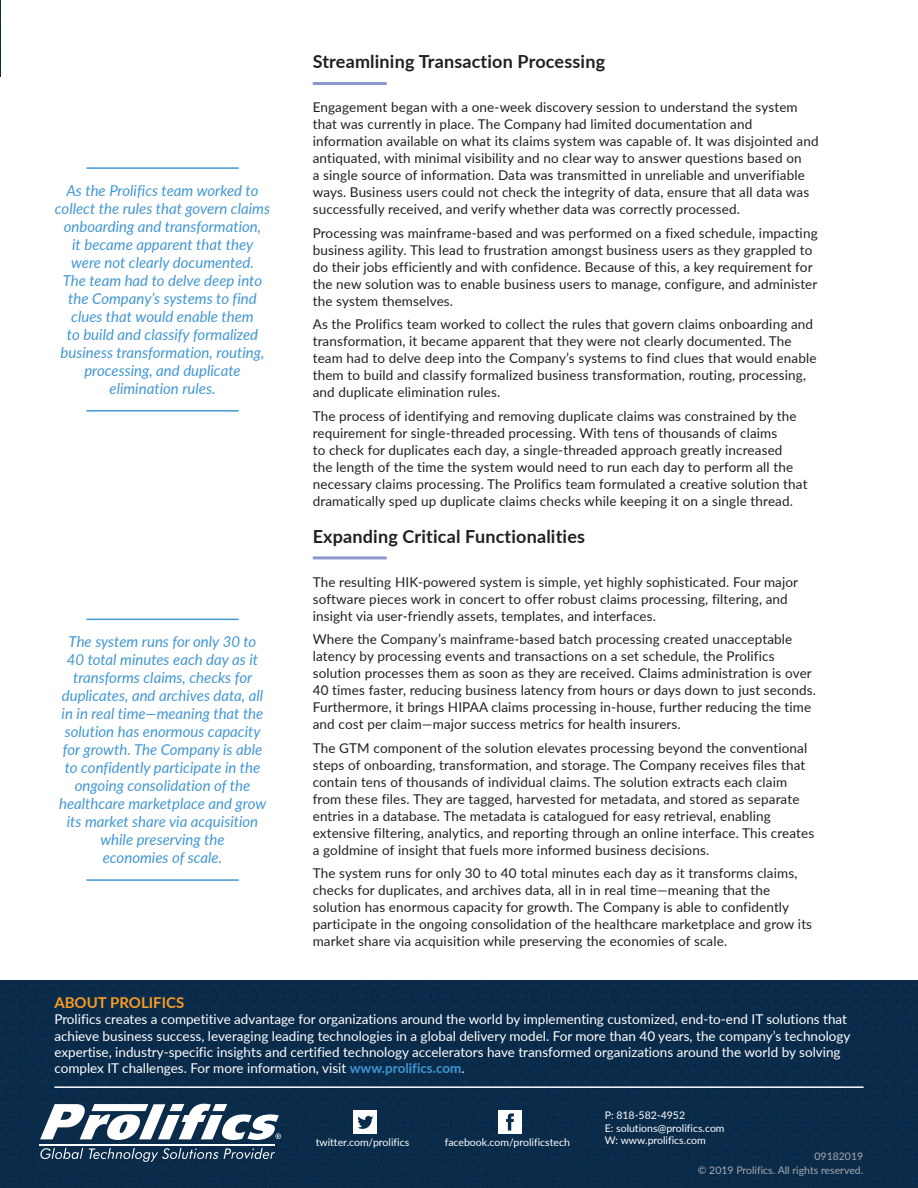
<style>
.page{position:relative;width:918px;height:1188px;background:#fff}
.page>*{position:absolute;margin:0;border:0;box-sizing:border-box;transform-origin:0 0}
.t1{font:700 18px "Lato";letter-spacing:.01em;color:#231f20}
.t2{font:italic 15px/18px "Lato";color:#4297d2;text-align:center}
.t3{font:700 15px "Lato";color:#f89c22}
.t4{font:13.5px/17px "Lato";letter-spacing:.01em;color:#231f20}
.t5{font:13.5px/16.2px "Lato";color:#fff}
.t6{font:10.5px/12.6px "Lato";color:#fff}
.t7{font:10.5px "Lato";color:#a8a9ad}
.s1{font-weight:700;color:#4096d2}
</style>
<div class="page">
<div style="left:0;top:981px;width:918px;height:207px;background:#0a2b49"></div>
<svg style="left:40px;top:1104px;width:241px;height:36px"></svg>
<svg style="left:40px;top:1148px;width:43px;height:11px"></svg>
<svg style="left:89px;top:1148px;width:129px;height:14px"></svg>
<svg style="left:224px;top:1148px;width:51px;height:11px"></svg>
<hr style="left:40px;top:1145px;width:235px;height:1px;background:#fff">
<img style="left:353px;top:1111px;width:24px;height:23px">
<img style="left:498px;top:1111px;width:23px;height:23px">
<hr style="left:54px;top:1086px;width:810px;height:2px;background:#fff">
<img style="left:0;top:0;width:1px;height:76px">
<hr style="left:86px;top:167px;width:153px;height:2px;background:#4297d2">
<hr style="left:86px;top:410px;width:153px;height:2px;background:#4297d2">
<hr style="left:86px;top:619px;width:153px;height:1px;background:#4297d2">
<hr style="left:86px;top:879px;width:153px;height:2px;background:#4297d2">
<hr style="left:313px;top:82px;width:74px;height:3px;background:#8c97cb">
<hr style="left:313px;top:556px;width:74px;height:3px;background:#8c97cb">
<p class="t2" style="left:55px;top:182px;width:217px">As the Prolifics team worked to collect the rules that govern claims onboarding and transformation,<br>it became apparent that they<br>were not clearly documented.<br>The team had to delve deep into the Company’s systems to find clues that would enable them<br>to build and classify formalized business transformation, routing, processing, and duplicate elimination rules.</p>
<p class="t2" style="left:59px;top:634px;width:209px">The system runs for only 30 to<br>40 total minutes each day as it transforms claims, checks for duplicates, and archives data, all in in real time—meaning that the solution has enormous capacity for growth. The Company is able to confidently participate in the ongoing consolidation of the healthcare marketplace and grow its market share via acquisition while preserving the<br>economies of scale.</p>
<h1 class="t1" style="left:313px;top:55px;width:294px">Streamlining Transaction Processing</h1>
<p class="t4" style="left:313px;top:100px;width:507px">Engagement began with a one-week discovery session to understand the system that was currently in place. The Company had limited documentation and information available on what its claims system was capable of. It was disjointed and antiquated, with minimal visibility and no clear way to answer questions based on<br>a single source of information. Data was transmitted in unreliable and unverifiable ways. Business users could not check the integrity of data, ensure that all data was successfully received, and verify whether data was correctly processed.</p>
<p class="t4" style="left:313px;top:225px;width:506px">Processing was mainframe-based and was performed on a fixed schedule, impacting business agility. This lead to frustration amongst business users as they grappled to do their jobs efficiently and with confidence. Because of this, a key requirement for the new solution was to enable business users to manage, configure, and administer the system themselves.</p>
<p class="t4" style="left:313px;top:317px;width:505px">As the Prolifics team worked to collect the rules that govern claims onboarding and transformation, it became apparent that they were not clearly documented. The team had to delve deep into the Company’s systems to find clues that would enable them to build and classify formalized business transformation, routing, processing, and duplicate elimination rules.</p>
<p class="t4" style="left:313px;top:408px;width:496px">The process of identifying and removing duplicate claims was constrained by the requirement for single-threaded processing. With tens of thousands of claims<br>to check for duplicates each day, a single-threaded approach greatly increased<br>the length of the time the system would need to run each day to perform all the necessary claims processing. The Prolifics team formulated a creative solution that dramatically sped up duplicate claims checks while keeping it on a single thread.</p>
<h1 class="t1" style="left:313px;top:530px;width:274px">Expanding Critical Functionalities</h1>
<p class="t4" style="left:313px;top:574px;width:487px">The resulting HIK-powered system is simple, yet highly sophisticated. Four major software pieces work in concert to offer robust claims processing, filtering, and insight via user-friendly assets, templates, and interfaces.</p>
<p class="t4" style="left:313px;top:632px;width:505px">Where the Company’s mainframe-based batch processing created unacceptable latency by processing events and transactions on a set schedule, the Prolifics solution processes them as soon as they are received. Claims administration is over 40 times faster, reducing business latency from hours or days down to just seconds.<br>Furthermore, it brings HIPAA claims processing in-house, further reducing the time and cost per claim—major success metrics for health insurers.</p>
<p class="t4" style="left:313px;top:740px;width:503px">The GTM component of the solution elevates processing beyond the conventional steps of onboarding, transformation, and storage. The Company receives files that contain tens of thousands of individual claims. The solution extracts each claim from these files. They are tagged, harvested for metadata, and stored as separate entries in a database. The metadata is catalogued for easy retrieval, enabling extensive filtering, analytics, and reporting through an online interface. This creates a goldmine of insight that fuels more informed business decisions.</p>
<p class="t4" style="left:313px;top:866px;width:501px">The system runs for only 30 to 40 total minutes each day as it transforms claims, checks for duplicates, and archives data, all in in real time—meaning that the solution has enormous capacity for growth. The Company is able to confidently participate in the ongoing consolidation of the healthcare marketplace and grow its market share via acquisition while preserving the economies of scale.</p>
<p class="t3" style="left:54px;top:997px;width:131px">ABOUT PROLIFICS</p>
<p class="t5" style="left:54px;top:1012px;width:798px">Prolifics creates a competitive advantage for organizations around the world by implementing customized, end-to-end IT solutions that achieve business success, leveraging leading technologies in a global delivery model. For more than 40 years, the company’s technology expertise, industry-specific insights and certified technology accelerators have transformed organizations around the world by solving complex IT challenges. For more information, visit <span class="s1">www.prolifics.com</span>.</p>
<p class="t6" style="left:605px;top:1109px;width:121px">P: 818-582-4952<br>E: solutions@prolifics.com<br>W: www.prolifics.com</p>
<p class="t7" style="left:698px;top:1166px;width:167px">© 2019 Prolifics. All rights reserved.</p>
<p class="t6" style="left:316px;top:1136px;width:95px">twitter.com/prolifics</p>
<p class="t6" style="left:445px;top:1136px;width:127px">facebook.com/prolificstech</p>
<p class="t7" style="left:815px;top:1152px;width:50px">09182019</p>
</div>
